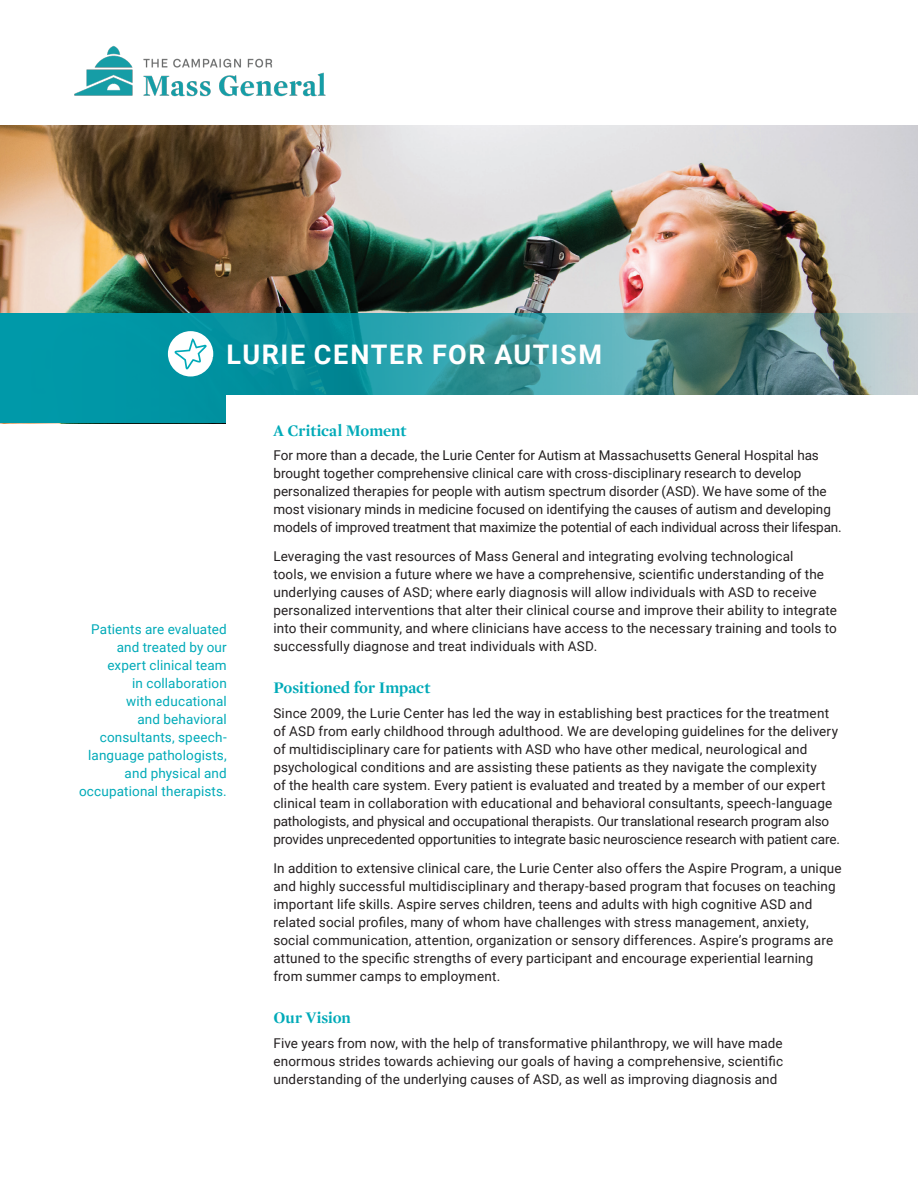
<style>
.page{position:relative;width:918px;height:1188px;background:#fff}
.page>*{position:absolute;margin:0;border:0;box-sizing:border-box;transform-origin:0 0}
.t1{font:700 27px "Roboto";letter-spacing:.055em;color:#fff}
.header_green{font:700 16.5px "Mercury Display";color:#00aab8}
.body{font:13.5px/18px "Roboto";letter-spacing:.01em;color:#231f20}
.sidebar{font:13.5px/18px "Roboto";letter-spacing:.01em;color:#00aab8;text-align:right}
</style>
<div class="page">
<img style="left:0;top:125px;width:918px;height:188px">
<svg style="left:0;top:313px;width:918px;height:110px;background:#31959d"></svg>
<div style="left:226px;top:395px;width:692px;height:187px;background:#fff"></div>
<div style="left:168px;top:331px;width:45px;height:45px;background:#fff;border-radius:50%"></div>
<svg style="left:174px;top:338px;width:39px;height:31px"></svg>
<img style="left:74px;top:45px;width:252px;height:52px">
<p class="t1" style="left:227px;top:335px;width:377px">LURIE CENTER FOR AUTISM</p>
<p class="sidebar" style="left:79px;top:620px;width:149px">Patients are evaluated and treated by our expert clinical team<br>in collaboration<br>with educational<br>and behavioral consultants, speech&shy;language pathologists, and physical and occupational therapists.</p>
<p class="header_green" style="left:273px;top:420px;width:135px">A Critical Moment</p>
<p class="body" style="left:273px;top:446px;width:570px">For more than a decade, the Lurie Center for Autism at Massachusetts General Hospital has brought together comprehensive clinical care with cross-disciplinary research to develop personalized therapies for people with autism spectrum disorder (ASD). We have some of the most visionary minds in medicine focused on identifying the causes of autism and developing models of improved treatment that maximize the potential of each individual across their lifespan.</p>
<p class="body" style="left:273px;top:547px;width:565px">Leveraging the vast resources of Mass General and integrating evolving technological<br>tools, we envision a future where we have a comprehensive, scientific understanding of the underlying causes of ASD; where early diagnosis will allow individuals with ASD to receive personalized interventions that alter their clinical course and improve their ability to integrate into their community, and where clinicians have access to the necessary training and tools to successfully diagnose and treat individuals with ASD.</p>
<p class="header_green" style="left:273px;top:678px;width:159px">Positioned for Impact</p>
<p class="body" style="left:273px;top:704px;width:568px">Since 2009, the Lurie Center has led the way in establishing best practices for the treatment of ASD from early childhood through adulthood. We are developing guidelines for the delivery of multidisciplinary care for patients with ASD who have other medical, neurological and psychological conditions and are assisting these patients as they navigate the complexity<br>of the health care system. Every patient is evaluated and treated by a member of our expert clinical team in collaboration with educational and behavioral consultants, speech-language pathologists, and physical and occupational therapists. Our translational research program also provides unprecedented opportunities to integrate basic neuroscience research with patient care.</p>
<p class="body" style="left:273px;top:859px;width:570px">In addition to extensive clinical care, the Lurie Center also offers the Aspire Program, a unique and highly successful multidisciplinary and therapy-based program that focuses on teaching important life skills. Aspire serves children, teens and adults with high cognitive ASD and related social profiles, many of whom have challenges with stress management, anxiety, social communication, attention, organization or sensory differences. Aspire’s programs are attuned to the specific strengths of every participant and encourage experiential learning from summer camps to employment.</p>
<p class="header_green" style="left:273px;top:1008px;width:79px">Our Vision</p>
<p class="body" style="left:273px;top:1034px;width:511px;text-align:justify">Five years from now, with the help of transformative philanthropy, we will have made enormous strides towards achieving our goals of having a comprehensive, scientific understanding of the underlying causes of ASD, as well as improving diagnosis and</p>
</div>
